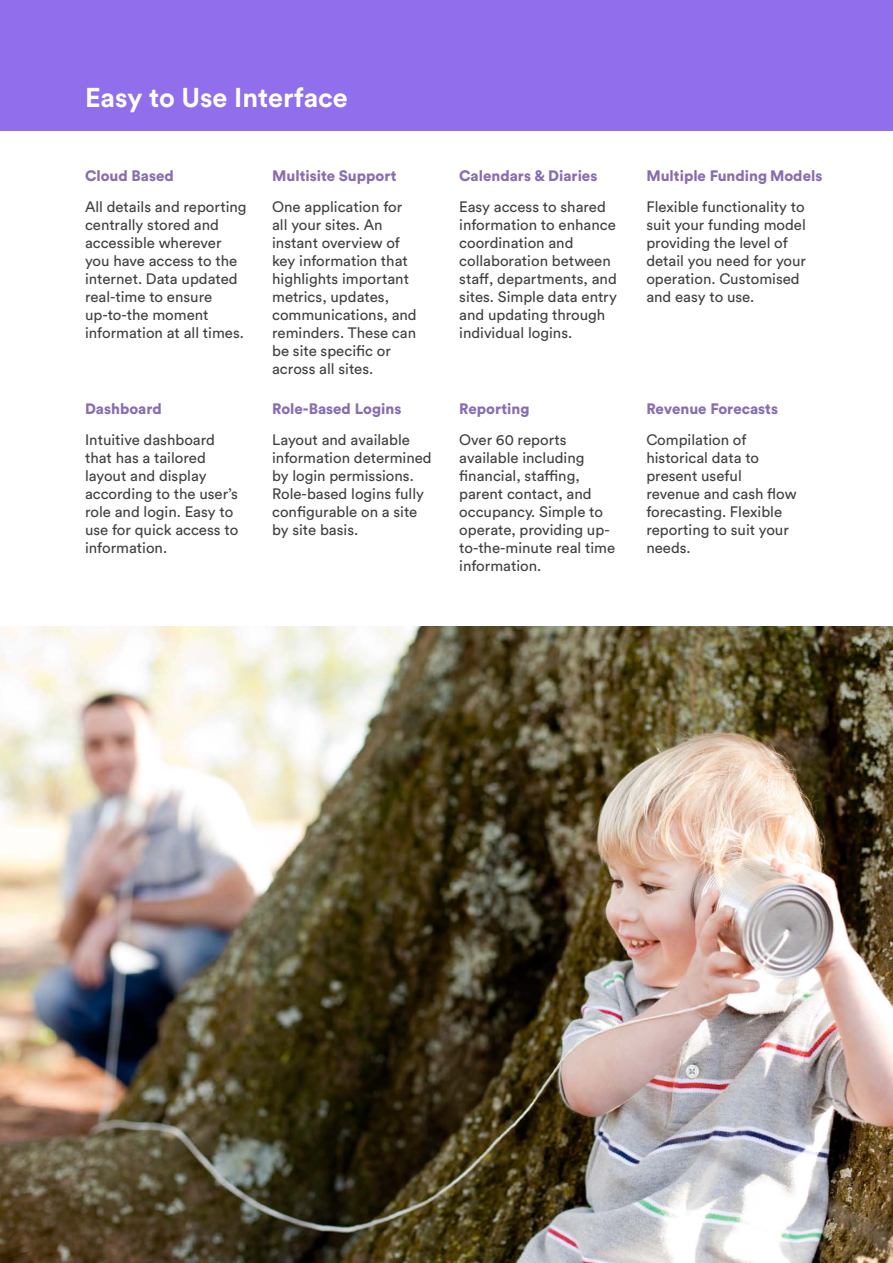
<style>
.page{position:relative;width:893px;height:1263px;background:#fff}
.page>*{position:absolute;margin:0;border:0;box-sizing:border-box;transform-origin:0 0}
.t1{font:700 27px "Circular Std";color:#fff}
.t2{font:15px/18px "Circular Std";color:#414042}
.t3{font:900 15px "Circular Std";color:#886eb1}
</style>
<div class="page">
<div style="left:0;top:0;width:893px;height:131px;background:#916eeb"></div>
<img style="left:0;top:626px;width:893px;height:637px">
<h1 class="t1" style="left:85px;top:80px;width:264px">Easy to Use Interface</h1>
<p class="t3" style="left:85px;top:166px;width:90px">Cloud Based</p>
<p class="t2" style="left:85px;top:197px;width:163px">All details and reporting centrally stored and accessible wherever you have access to the internet. Data updated real-time to ensure up-to-the moment information at all times.</p>
<p class="t3" style="left:85px;top:399px;width:78px">Dashboard</p>
<p class="t2" style="left:85px;top:430px;width:155px">Intuitive dashboard that has a tailored layout and display according to the user’s role and login. Easy to use for quick access to information.</p>
<p class="t3" style="left:272px;top:166px;width:126px">Multisite Support</p>
<p class="t2" style="left:272px;top:197px;width:146px">One application for all your sites. An instant overview of key information that highlights important metrics, updates, communications, and reminders. These can be site specific or across all sites.</p>
<p class="t3" style="left:272px;top:399px;width:131px">Role-Based Logins</p>
<p class="t2" style="left:272px;top:430px;width:161px">Layout and available information determined by login permissions.<br>Role-based logins fully configurable on a site by site basis.</p>
<p class="t3" style="left:459px;top:166px;width:140px">Calendars &amp; Diaries</p>
<p class="t2" style="left:459px;top:197px;width:159px">Easy access to shared information to enhance coordination and collaboration between staff, departments, and sites. Simple data entry and updating through individual logins.</p>
<p class="t3" style="left:459px;top:399px;width:72px">Reporting</p>
<p class="t2" style="left:459px;top:430px;width:158px">Over 60 reports available including financial, staffing, parent contact, and occupancy. Simple to operate, providing up&shy;to-the-minute real time information.</p>
<p class="t3" style="left:646px;top:166px;width:177px">Multiple Funding Models</p>
<p class="t2" style="left:646px;top:197px;width:161px">Flexible functionality to suit your funding model providing the level of detail you need for your operation. Customised and easy to use.</p>
<p class="t3" style="left:646px;top:399px;width:133px">Revenue Forecasts</p>
<p class="t2" style="left:646px;top:430px;width:152px">Compilation of historical data to present useful revenue and cash flow forecasting. Flexible reporting to suit your needs.</p>
</div>
